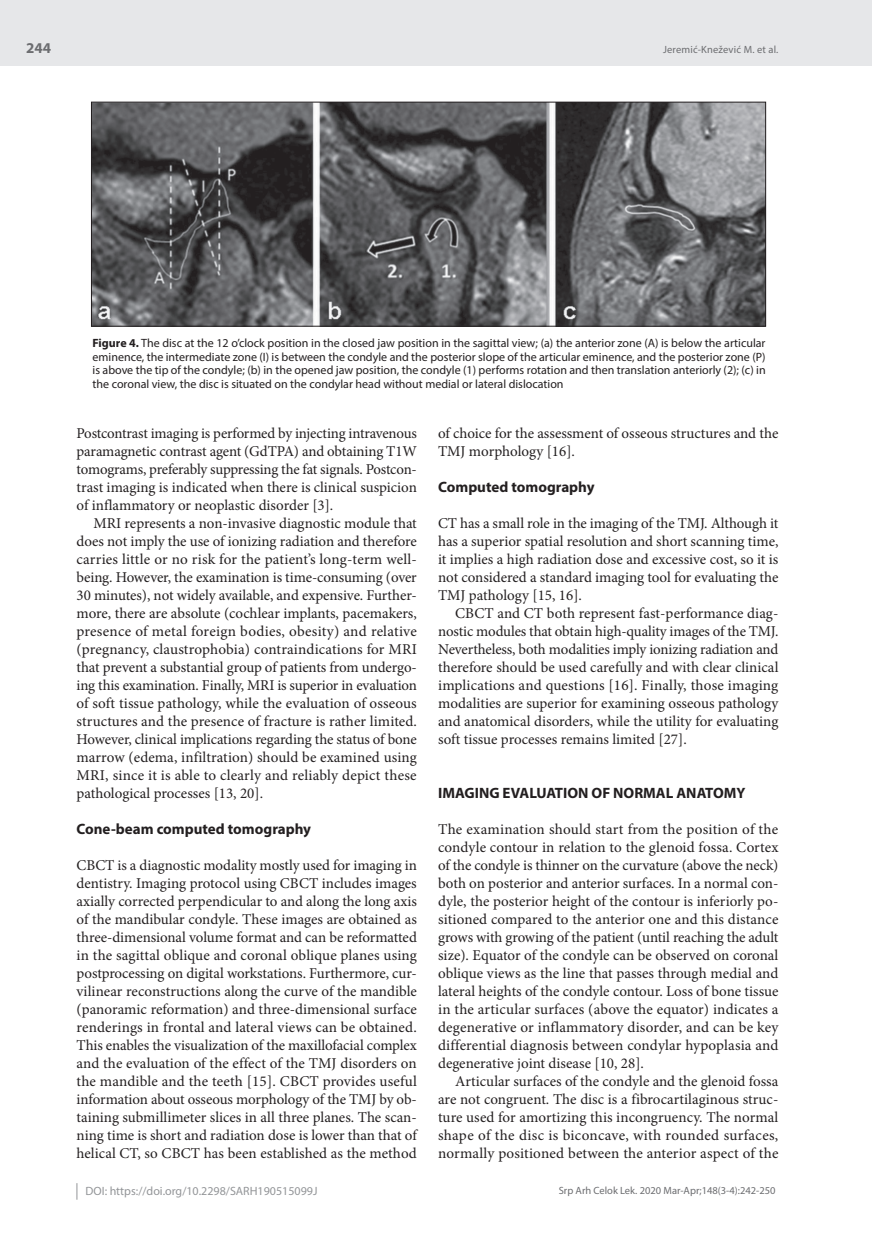
<style>
.page{position:relative;width:872px;height:1234px;background:#fff}
.page>*{position:absolute;margin:0;border:0;box-sizing:border-box;transform-origin:0 0}
.t1{font:15px/18px "Minion Pro";color:#231f20;text-align:justify}
.t2{font:700 15px "Myriad Pro";color:#231f20}
.t3{font:700 15px "Myriad Pro";color:#6c6d70}
.t4{font:12px/13.5px "Myriad Pro";color:#231f20;text-align:justify}
.t5{font:12px "Myriad Pro";color:#939598}
.t6{font:10.5px "Myriad Pro";color:#6c6d70}
.s1{font-weight:700}
</style>
<div class="page">
<div style="left:0;top:0;width:872px;height:66px;background:#e6e7e9"></div>
<svg style="left:77px;top:1183px;width:1px;height:16px"></svg>
<img style="left:93px;top:104px;width:671px;height:220px">
<div style="left:91px;top:102px;width:675px;height:224px;border:1px solid #231f20"></div>
<p class="t3" style="left:26px;top:38px;width:26px">244</p>
<p class="t6" style="left:663px;top:43px;width:117px">Jeremić-Knežević M. et al.</p>
<p class="t4" style="left:92px;top:336px;width:674px"><span class="s1">Figure 4.</span> The disc at the 12 o’clock position in the closed jaw position in the sagittal view; (a) the anterior zone (A) is below the articular eminence, the intermediate zone (I) is between the condyle and the posterior slope of the articular eminence, and the posterior zone (P) is above the tip of the condyle; (b) in the opened jaw position, the condyle (1) performs rotation and then translation anteriorly (2); (c) in the coronal view, the disc is situated on the condylar head without medial or lateral dislocation</p>
<p class="t1" style="left:77px;top:424px;width:342px">Postcontrast imaging is performed by injecting intravenous paramagnetic contrast agent (GdTPA) and obtaining T1W tomograms, preferably suppressing the fat signals. Postcon&shy;trast imaging is indicated when there is clinical suspicion of inflammatory or neoplastic disorder [3].</p>
<p class="t1" style="left:77px;top:514px;width:342px;text-indent:17px">MRI represents a non-invasive diagnostic module that does not imply the use of ionizing radiation and therefore carries little or no risk for the patient’s long-term well&shy;being. However, the examination is time-consuming (over 30 minutes), not widely available, and expensive. Further&shy;more, there are absolute (cochlear implants, pacemakers, presence of metal foreign bodies, obesity) and relative (pregnancy, claustrophobia) contraindications for MRI that prevent a substantial group of patients from undergo&shy;ing this examination. Finally, MRI is superior in evaluation of soft tissue pathology, while the evaluation of osseous structures and the presence of fracture is rather limited.<br>However, clinical implications regarding the status of bone marrow (edema, infiltration) should be examined using MRI, since it is able to clearly and reliably depict these pathological processes [13, 20].</p>
<p class="t2" style="left:77px;top:819px;width:236px">Cone-beam computed tomography</p>
<p class="t1" style="left:77px;top:856px;width:342px">CBCT is a diagnostic modality mostly used for imaging in dentistry. Imaging protocol using CBCT includes images axially corrected perpendicular to and along the long axis of the mandibular condyle. These images are obtained as three-dimensional volume format and can be reformatted in the sagittal oblique and coronal oblique planes using postprocessing on digital workstations. Furthermore, cur&shy;vilinear reconstructions along the curve of the mandible (panoramic reformation) and three-dimensional surface renderings in frontal and lateral views can be obtained.<br>This enables the visualization of the maxillofacial complex and the evaluation of the effect of the TMJ disorders on the mandible and the teeth [15]. CBCT provides useful information about osseous morphology of the TMJ by ob&shy;taining submillimeter slices in all three planes. The scan&shy;ning time is short and radiation dose is lower than that of helical CT, so CBCT has been established as the method</p>
<p class="t1" style="left:438px;top:424px;width:342px">of choice for the assessment of osseous structures and the<br>TMJ morphology [16].</p>
<p class="t2" style="left:438px;top:477px;width:158px">Computed tomography</p>
<p class="t1" style="left:438px;top:514px;width:342px">CT has a small role in the imaging of the TMJ. Although it has a superior spatial resolution and short scanning time, it implies a high radiation dose and excessive cost, so it is not considered a standard imaging tool for evaluating the TMJ pathology [15, 16].</p>
<p class="t1" style="left:438px;top:604px;width:342px;text-indent:17px">CBCT and CT both represent fast-performance diag&shy;nostic modules that obtain high-quality images of the TMJ.<br>Nevertheless, both modalities imply ionizing radiation and therefore should be used carefully and with clear clinical implications and questions [16]. Finally, those imaging modalities are superior for examining osseous pathology and anatomical disorders, while the utility for evaluating soft tissue processes remains limited [27].</p>
<p class="t2" style="left:438px;top:783px;width:309px">IMAGING EVALUATION OF NORMAL ANATOMY</p>
<p class="t1" style="left:438px;top:820px;width:342px">The examination should start from the position of the condyle contour in relation to the glenoid fossa. Cortex of the condyle is thinner on the curvature (above the neck) both on posterior and anterior surfaces. In a normal con&shy;dyle, the posterior height of the contour is inferiorly po&shy;sitioned compared to the anterior one and this distance grows with growing of the patient (until reaching the adult size). Equator of the condyle can be observed on coronal oblique views as the line that passes through medial and lateral heights of the condyle contour. Loss of bone tissue in the articular surfaces (above the equator) indicates a degenerative or inflammatory disorder, and can be key differential diagnosis between condylar hypoplasia and degenerative joint disease [10, 28].</p>
<p class="t1" style="left:438px;top:1072px;width:342px;text-indent:17px">Articular surfaces of the condyle and the glenoid fossa are not congruent. The disc is a fibrocartilaginous struc&shy;ture used for amortizing this incongruency. The normal shape of the disc is biconcave, with rounded surfaces, normally positioned between the anterior aspect of the</p>
<p class="t5" style="left:86px;top:1183px;width:233px">DOI: https://doi.org/10.2298/SARH190515099J</p>
<p class="t6" style="left:559px;top:1184px;width:218px">Srp Arh Celok Lek. 2020 Mar-Apr;148(3-4):242-250</p>
</div>
